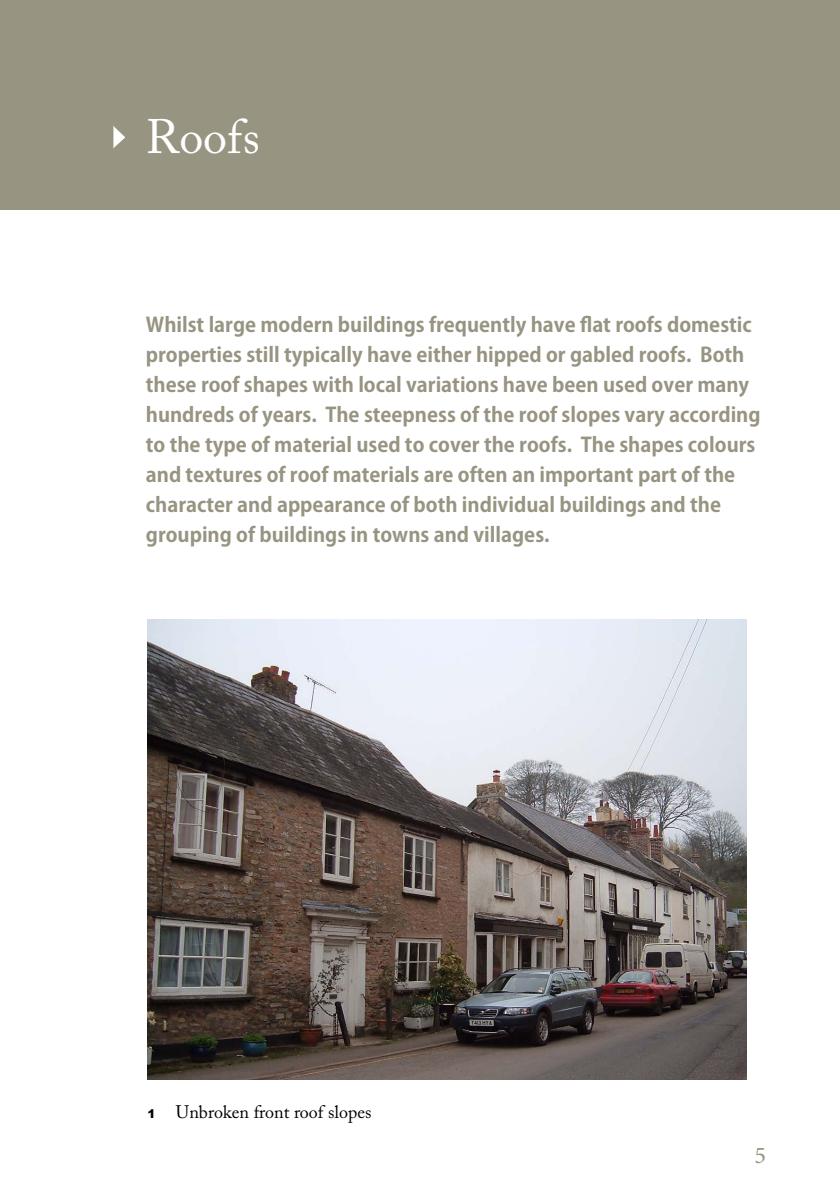
<style>
.page{position:relative;width:840px;height:1191px;background:#fff}
.page>*{position:absolute;margin:0;border:0;box-sizing:border-box;transform-origin:0 0}
.t1{font:48px "Adobe Caslon Pro";color:#fff}
.t2{font:24px "Minion Pro";color:#989482}
.t3{font:700 20px/30px "Koz Go Pr 6 N";color:#989482}
.t4{font:18px "Adobe Caslon Pro";color:#000}
.s1{font-family:"Arial";font-weight:900;font-size:12px}
</style>
<div class="page">
<div style="left:0;top:0;width:839px;height:210px;background:#989482"></div>
<svg style="left:113px;top:126px;width:12px;height:23px"></svg>
<img style="left:147px;top:619px;width:599px;height:460px">
<p class="t1" style="left:146px;top:109px;width:115px">Roofs</p>
<p class="t3" style="left:146px;top:310px;width:616px">Whilst large modern buildings frequently have flat roofs domestic properties still typically have either hipped or gabled roofs. Both these roof shapes with local variations have been used over many hundreds of years. The steepness of the roof slopes vary according to the type of material used to cover the roofs. The shapes colours and textures of roof materials are often an important part of the character and appearance of both individual buildings and the grouping of buildings in towns and villages.</p>
<p class="t4" style="left:147px;top:1101px;width:225px"><span class="s1">1</span> Unbroken front roof slopes</p>
<p class="t2" style="left:754px;top:1139px;width:13px">5</p>
</div>
